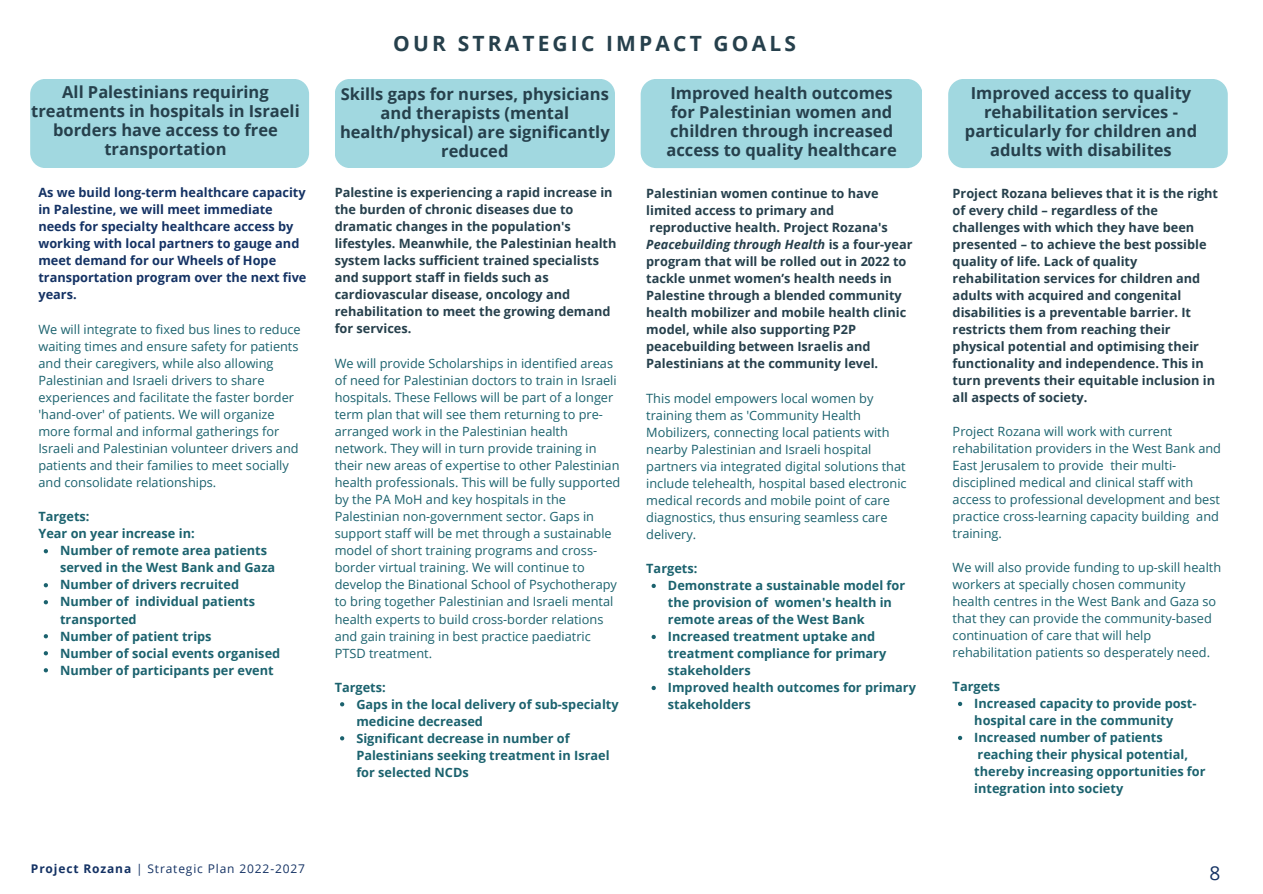
<style>
.page{position:relative;width:1263px;height:894px;background:#fff}
.page>*{position:absolute;margin:0;border:0;box-sizing:border-box;transform-origin:0 0}
.t1{font:700 21px "Open Sans";letter-spacing:.15em;color:#26404c}
.t2{font:19.2px "Open Sans";color:#143264}
.t3{font:700 16.5px/19px "Open Sans";color:#26404c;text-align:center}
.t4{font:12.75px/17px "Open Sans";color:#1b626e}
.t5{font:700 12.75px/17px "Open Sans";color:#26404c}
.t6{font:700 12.75px/17px "Open Sans";color:#1b626e}
.t7{font:700 12.75px/17px "Open Sans";color:#143264}
.t8{font:12px "Open Sans";letter-spacing:.07em;color:#143264}
.s1{font-style:italic}
.s2{font-weight:700}
</style>
<div class="page">
<svg style="left:44px;top:549px;width:4px;height:4px"></svg>
<svg style="left:44px;top:583px;width:4px;height:4px"></svg>
<svg style="left:44px;top:600px;width:4px;height:4px"></svg>
<svg style="left:44px;top:634px;width:4px;height:4px"></svg>
<svg style="left:44px;top:651px;width:4px;height:4px"></svg>
<svg style="left:44px;top:668px;width:4px;height:4px"></svg>
<div style="left:30px;top:79px;width:279px;height:88px;background:#a1d8e0;border-radius:15px"></div>
<div style="left:335px;top:79px;width:279px;height:88px;background:#a1d8e0;border-radius:15px"></div>
<div style="left:641px;top:79px;width:281px;height:89px;background:#a1d8e0;border-radius:16px"></div>
<div style="left:948px;top:79px;width:280px;height:89px;background:#a1d8e0;border-radius:16px"></div>
<svg style="left:958px;top:701px;width:4px;height:4px"></svg>
<svg style="left:958px;top:735px;width:4px;height:4px"></svg>
<svg style="left:652px;top:583px;width:4px;height:5px"></svg>
<svg style="left:652px;top:634px;width:4px;height:5px"></svg>
<svg style="left:652px;top:685px;width:4px;height:5px"></svg>
<svg style="left:340px;top:702px;width:4px;height:4px"></svg>
<svg style="left:340px;top:736px;width:4px;height:4px"></svg>
<h1 class="t1" style="left:393px;top:29px;width:404px">OUR STRATEGIC IMPACT GOALS</h1>
<p class="t3" style="left:31px;top:82px;width:270px">All Palestinians requiring treatments in hospitals in Israeli borders have access to free transportation</p>
<p class="t3" style="left:340px;top:84px;width:271px">Skills gaps for nurses, physicians and therapists (mental health/physical) are significantly reduced</p>
<p class="t7" style="left:38px;top:184px;width:270px">As we build long-term healthcare capacity in Palestine, we will meet immediate needs for specialty healthcare access by working with local partners to gauge and meet demand for our Wheels of Hope transportation program over the next five years.</p>
<p class="t4" style="left:38px;top:321px;width:264px">We will integrate to fixed bus lines to reduce waiting times and ensure safety for patients and their caregivers, while also allowing Palestinian and Israeli drivers to share experiences and facilitate the faster border 'hand-over' of patients. We will organize more formal and informal gatherings for Israeli and Palestinian volunteer drivers and patients and their families to meet socially and consolidate relationships.</p>
<p class="t6" style="left:38px;top:508px;width:158px">Targets:<br>Year on year increase in:</p>
<p class="t6" style="left:60px;top:542px;width:222px">Number of remote area patients served in the West Bank and Gaza<br>Number of drivers recruited<br>Number of individual patients transported<br>Number of patient trips<br>Number of social events organised<br>Number of participants per event</p>
<p class="t5" style="left:335px;top:184px;width:283px">Palestine is experiencing a rapid increase in the burden of chronic diseases due to dramatic changes in the population's lifestyles. Meanwhile, the Palestinian health system lacks sufficient trained specialists and support staff in fields such as cardiovascular disease, oncology and rehabilitation to meet the growing demand for services.</p>
<p class="t4" style="left:335px;top:355px;width:287px">We will provide Scholarships in identified areas of need for Palestinian doctors to train in Israeli hospitals. These Fellows will be part of a longer term plan that will see them returning to pre&shy;arranged work in the Palestinian health network. They will in turn provide training in their new areas of expertise to other Palestinian health professionals. This will be fully supported by the PA MoH and key hospitals in the Palestinian non-government sector. Gaps in support staff will be met through a sustainable model of short training programs and cross&shy;border virtual training. We will continue to develop the Binational School of Psychotherapy to bring together Palestinian and Israeli mental health experts to build cross-border relations and gain training in best practice paediatric PTSD treatment.</p>
<p class="t6" style="left:335px;top:678px;width:53px">Targets:</p>
<p class="t6" style="left:356px;top:695px;width:264px">Gaps in the local delivery of sub-specialty medicine decreased<br>Significant decrease in number of<br>Palestinians seeking treatment in Israel for selected NCDs</p>
<p class="t3" style="left:666px;top:83px;width:232px;text-align:left">Improved health outcomes for Palestinian women and children through increased access to quality healthcare</p>
<p class="t3" style="left:965px;top:83px;width:234px">Improved access to quality rehabilitation services - particularly for children and adults with disabilites</p>
<p class="t5" style="left:646px;top:184px;width:268px">Palestinian women continue to have limited access to primary and reproductive health. Project Rozana's <span class="s1">Peacebuilding through Health</span> is a four-year program that will be rolled out in 2022 to tackle unmet women’s health needs in Palestine through a blended community health mobilizer and mobile health clinic model, while also supporting P2P peacebuilding between Israelis and Palestinians at the community level.</p>
<p class="t4" style="left:646px;top:389px;width:262px">This model empowers local women by training them as 'Community Health Mobilizers, connecting local patients with nearby Palestinian and Israeli hospital partners via integrated digital solutions that include telehealth, hospital based electronic medical records and mobile point of care diagnostics, thus ensuring seamless care delivery.</p>
<p class="t6" style="left:646px;top:559px;width:53px">Targets:</p>
<p class="t6" style="left:668px;top:576px;width:250px">Demonstrate a sustainable model for the provision of women's health in remote areas of the West Bank<br>Increased treatment uptake and treatment compliance for primary stakeholders<br>Improved health outcomes for primary stakeholders</p>
<p class="t5" style="left:953px;top:184px;width:267px">Project Rozana believes that it is the right of every child – regardless of the challenges with which they have been presented – to achieve the best possible quality of life. Lack of quality rehabilitation services for children and adults with acquired and congenital disabilities is a preventable barrier. It restricts them from reaching their physical potential and optimising their functionality and independence. This in turn prevents their equitable inclusion in all aspects of society.</p>
<p class="t4" style="left:953px;top:422px;width:270px">Project Rozana will work with current rehabilitation providers in the West Bank and East Jerusalem to provide their multi&shy;disciplined medical and clinical staff with access to professional development and best practice cross-learning capacity building and training.</p>
<p class="t4" style="left:953px;top:558px;width:270px">We will also provide funding to up-skill health workers at specially chosen community health centres in the West Bank and Gaza so that they can provide the community-based continuation of care that will help rehabilitation patients so desperately need.</p>
<p class="t6" style="left:953px;top:677px;width:49px">Targets</p>
<p class="t6" style="left:974px;top:694px;width:233px">Increased capacity to provide post&shy;hospital care in the community Increased number of patients reaching their physical potential, thereby increasing opportunities for integration into society</p>
<p class="t8" style="left:31px;top:859px;width:276px"><span class="s2">Project Rozana</span> | Strategic Plan 2022-2027</p>
<h2 class="t2" style="left:1209px;top:859px;width:12px">8</h2>
</div>
